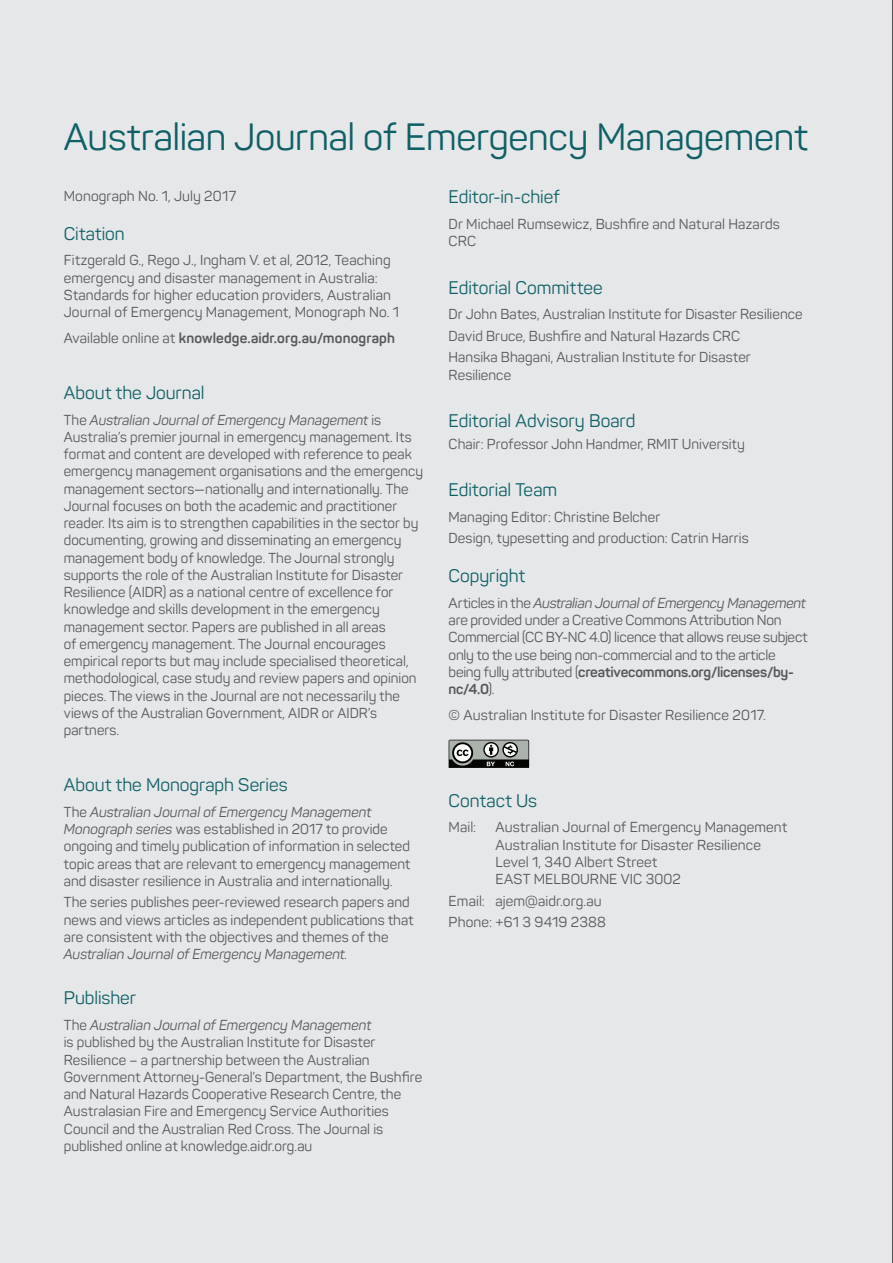
<style>
.page{position:relative;width:893px;height:1263px;background:#e6e7e9}
.page>*{position:absolute;margin:0;border:0;box-sizing:border-box;transform-origin:0 0}
.t1{font:37.5px "Panton";letter-spacing:-.005em;color:#0e6066}
.t2{font:18px "Panton";color:#0e6066}
.t3{font:14.25px/17.2px "Panton";letter-spacing:.005em;color:#57585a}
.t4{font:14.25px/17.2px "Panton";letter-spacing:-.015em;color:#57585a}
.t5{font:700 14.25px "Panton";letter-spacing:.005em;color:#57585a}
.s1{font-weight:400}
.s2{font-style:italic}
.s3{font-weight:700}
</style>
<div class="page">
<svg style="left:449px;top:740px;width:87px;height:35px;background:#929592"></svg>
<p class="t1" style="left:64px;top:113px;width:746px">Australian Journal of Emergency Management</p>
<p class="t3" style="left:64px;top:187px;width:174px">Monograph No. 1, July 2017</p>
<p class="t2" style="left:64px;top:222px;width:63px">Citation</p>
<p class="t3" style="left:64px;top:252px;width:337px">Fitzgerald G., Rego J., Ingham V. et al, 2012, Teaching emergency and disaster management in Australia:<br>Standards for higher education providers, Australian Journal of Emergency Management, Monograph No. 1</p>
<p class="t5" style="left:64px;top:329px;width:333px"><span class="s1">Available online at</span> knowledge.aidr.org.au/monograph</p>
<p class="t2" style="left:64px;top:381px;width:142px">About the Journal</p>
<p class="t3" style="left:64px;top:411px;width:361px">The <span class="s2">Australian Journal of Emergency Management</span> is Australia’s premier journal in emergency management. Its format and content are developed with reference to peak emergency management organisations and the emergency management sectors—nationally and internationally. The Journal focuses on both the academic and practitioner reader. Its aim is to strengthen capabilities in the sector by documenting, growing and disseminating an emergency management body of knowledge. The Journal strongly supports the role of the Australian Institute for Disaster Resilience (AIDR) as a national centre of excellence for knowledge and skills development in the emergency management sector. Papers are published in all areas<br>of emergency management. The Journal encourages empirical reports but may include specialised theoretical, methodological, case study and review papers and opinion pieces. The views in the Journal are not necessarily the views of the Australian Government, AIDR or AIDR’s partners.</p>
<p class="t2" style="left:64px;top:774px;width:225px">About the Monograph Series</p>
<p class="t3" style="left:64px;top:803px;width:348px">The <span class="s2">Australian Journal of Emergency Management Monograph series</span> was established in 2017 to provide ongoing and timely publication of information in selected topic areas that are relevant to emergency management and disaster resilience in Australia and internationally.</p>
<p class="t3" style="left:64px;top:894px;width:351px">The series publishes peer-reviewed research papers and news and views articles as independent publications that are consistent with the objectives and themes of the <span class="s2">Australian Journal of Emergency Management.</span></p>
<p class="t2" style="left:64px;top:987px;width:74px">Publisher</p>
<p class="t3" style="left:64px;top:1016px;width:360px">The <span class="s2">Australian Journal of Emergency Management<br></span>is published by the Australian Institute for Disaster Resilience – a partnership between the Australian Government Attorney-General’s Department, the Bushfire and Natural Hazards Cooperative Research Centre, the Australasian Fire and Emergency Service Authorities Council and the Australian Red Cross. The Journal is published online at knowledge.aidr.org.au</p>
<p class="t2" style="left:449px;top:186px;width:113px">Editor-in-chief</p>
<p class="t3" style="left:449px;top:215px;width:333px">Dr Michael Rumsewicz, Bushfire and Natural Hazards<br>CRC</p>
<p class="t2" style="left:449px;top:276px;width:156px">Editorial Committee</p>
<p class="t3" style="left:449px;top:306px;width:356px">Dr John Bates, Australian Institute for Disaster Resilience</p>
<p class="t3" style="left:449px;top:327px;width:293px">David Bruce, Bushfire and Natural Hazards CRC</p>
<p class="t3" style="left:449px;top:349px;width:304px">Hansika Bhagani, Australian Institute for Disaster<br>Resilience</p>
<p class="t2" style="left:449px;top:410px;width:188px">Editorial Advisory Board</p>
<p class="t3" style="left:449px;top:435px;width:298px">Chair: Professor John Handmer, RMIT University</p>
<p class="t2" style="left:449px;top:479px;width:110px">Editorial Team</p>
<p class="t3" style="left:449px;top:508px;width:213px">Managing Editor: Christine Belcher</p>
<p class="t3" style="left:449px;top:530px;width:302px">Design, typesetting and production: Catrin Harris</p>
<p class="t2" style="left:449px;top:565px;width:78px">Copyright</p>
<p class="t4" style="left:449px;top:594px;width:360px">Articles in the <span class="s2">Australian Journal of Emergency Management </span>are provided under a Creative Commons Attribution Non Commercial (CC BY-NC 4.0) licence that allows reuse subject only to the use being non-commercial and to the article being fully attributed (<span class="s3">creativecommons.org/licenses/by&shy;nc/4.0</span>).</p>
<p class="t3" style="left:449px;top:706px;width:319px">© Australian Institute for Disaster Resilience 2017.</p>
<p class="t2" style="left:449px;top:789px;width:90px">Contact Us</p>
<p class="t3" style="left:449px;top:819px;width:29px">Mail:</p>
<p class="t3" style="left:495px;top:819px;width:293px">Australian Journal of Emergency Management<br>Australian Institute for Disaster Resilience</p>
<p class="t3" style="left:495px;top:853px;width:187px">Level 1, 340 Albert Street<br>EAST MELBOURNE VIC 3002</p>
<p class="t3" style="left:449px;top:892px;width:154px">Email: ajem@aidr.org.au</p>
<p class="t3" style="left:449px;top:913px;width:159px">Phone: +61 3 9419 2388</p>
</div>
